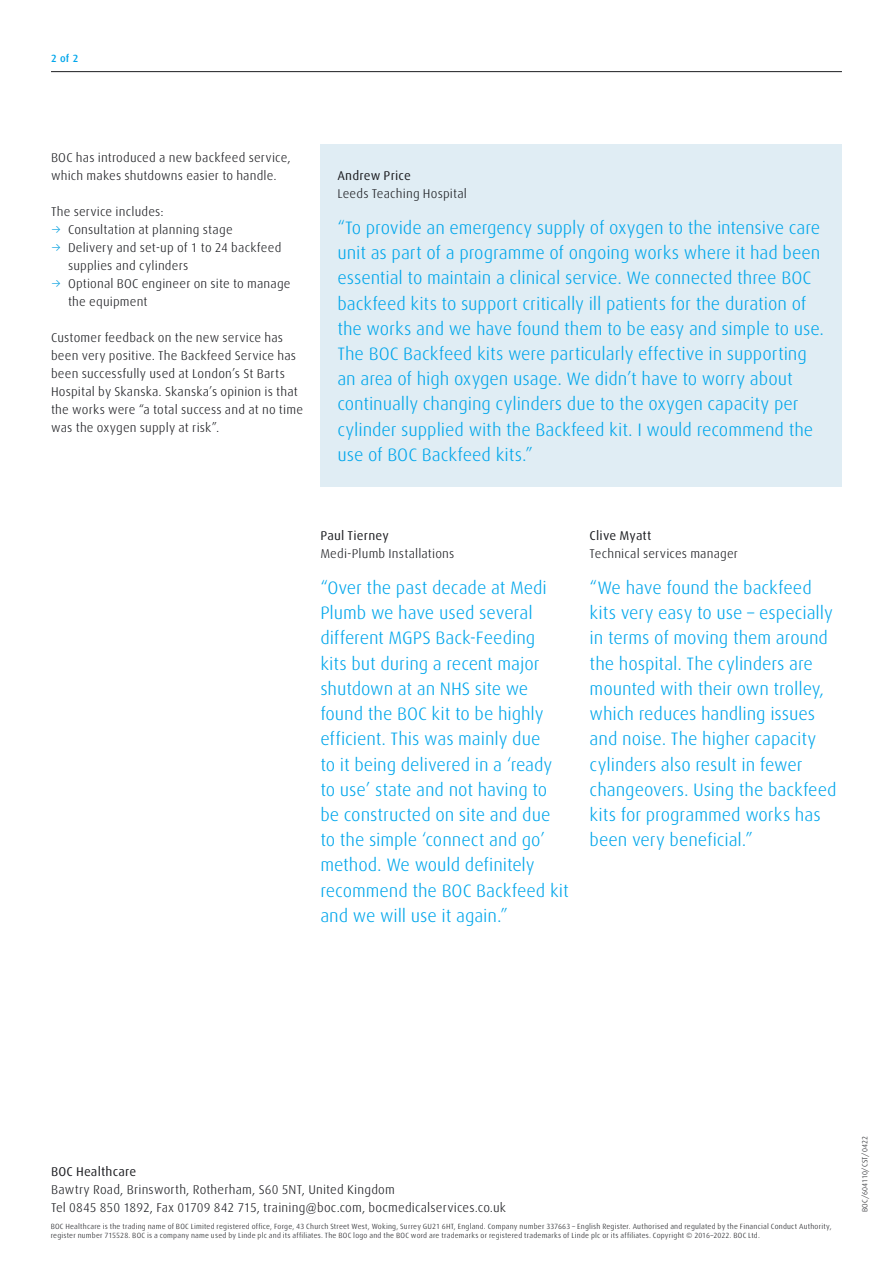
<style>
.page{position:relative;width:893px;height:1263px;background:#fff}
.page>*{position:absolute;margin:0;border:0;box-sizing:border-box;transform-origin:0 0}
.t1{font:300 18px/25.2px "Linde Dax Global";letter-spacing:-.005em;color:#00a6eb}
.t2{font:300 12.75px/18px "Linde Dax Global";letter-spacing:.01em;color:#1b1c20}
.t3{font:12.75px "Linde Dax Global";letter-spacing:.015em;color:#1b1c20}
.t4{font:500 10.5px "Linde Dax Global";color:#00a6eb}
.t5{font:300 7.5px/9px "Linde Dax Global";letter-spacing:.025em;color:#1b1c20}
.s1{color:#009edf}
</style>
<div class="page">
<hr style="left:51px;top:71px;width:791px;height:1px;background:#1b1c20">
<div style="left:320px;top:144px;width:522px;height:342px;background:#e0edf4"></div>
<p class="t4" style="left:51px;top:52px;width:29px">2 of 2</p>
<p class="t2" style="left:51px;top:149px;width:241px">BOC has introduced a new backfeed service, which makes shutdowns easier to handle.</p>
<p class="t2" style="left:51px;top:203px;width:114px">The service includes:</p>
<p class="t2" style="left:51px;top:221px;width:183px"><span class="s1">→</span> Consultation at planning stage</p>
<p class="t2" style="left:68px;top:239px;width:215px;text-indent:-17px"><span class="s1">→</span> Delivery and set-up of 1 to 24 backfeed supplies and cylinders</p>
<p class="t2" style="left:68px;top:275px;width:224px;text-indent:-17px"><span class="s1">→</span> Optional BOC engineer on site to manage the equipment</p>
<p class="t2" style="left:51px;top:329px;width:254px">Customer feedback on the new service has been very positive. The Backfeed Service has been successfully used at London’s St Barts Hospital by Skanska. Skanska’s opinion is that the works were “a total success and at no time was the oxygen supply at risk”.</p>
<p class="t3" style="left:337px;top:168px;width:75px">Andrew Price</p>
<p class="t2" style="left:337px;top:185px;width:131px">Leeds Teaching Hospital</p>
<p class="t1" style="left:337px;top:215px;width:488px">“To provide an emergency supply of oxygen to the intensive care unit as part of a programme of ongoing works where it had been essential to maintain a clinical service. We connected three BOC backfeed kits to support critically ill patients for the duration of the works and we have found them to be easy and simple to use.<br>The BOC Backfeed kits were particularly effective in supporting an area of high oxygen usage. We didn’t have to worry about continually changing cylinders due to the oxygen capacity per cylinder supplied with the Backfeed kit. I would recommend the use of BOC Backfeed kits.”</p>
<p class="t3" style="left:320px;top:528px;width:70px">Paul Tierney</p>
<p class="t2" style="left:320px;top:545px;width:136px">Medi-Plumb Installations</p>
<p class="t1" style="left:320px;top:575px;width:250px">“Over the past decade at Medi<br>Plumb we have used several different MGPS Back-Feeding<br>kits but during a recent major shutdown at an NHS site we found the BOC kit to be highly efficient. This was mainly due<br>to it being delivered in a ‘ready to use’ state and not having to be constructed on site and due to the simple ‘connect and go’ method. We would definitely recommend the BOC Backfeed kit and we will use it again.”</p>
<p class="t3" style="left:590px;top:528px;width:63px">Clive Myatt</p>
<p class="t2" style="left:590px;top:545px;width:150px">Technical services manager</p>
<p class="t1" style="left:590px;top:575px;width:249px">“We have found the backfeed kits very easy to use – especially in terms of moving them around the hospital. The cylinders are mounted with their own trolley, which reduces handling issues and noise. The higher capacity cylinders also result in fewer changeovers. Using the backfeed kits for programmed works has been very beneficial.”</p>
<p class="t3" style="left:51px;top:1164px;width:87px">BOC Healthcare</p>
<p class="t2" style="left:51px;top:1181px;width:457px">Bawtry Road, Brinsworth, Rotherham, S60 5NT, United Kingdom<br>Tel 0845 850 1892, Fax 01709 842 715, training@boc.com, bocmedicalservices.co.uk</p>
<p class="t5" style="left:51px;top:1222px;width:782px">BOC Healthcare is the trading name of BOC Limited registered office, Forge, 43 Church Street West, Woking, Surrey GU21 6HT, England. Company number 337663 – English Register. Authorised and regulated by the Financial Conduct Authority, register number 715528. BOC is a company name used by Linde plc and its affiliates. The BOC logo and the BOC word are trademarks or registered trademarks of Linde plc or its affiliates. Copyright © 2016–2022. BOC Ltd.</p>
<p class="t5" style="left:860px;top:1212px;width:77px;rotate:-90deg">BOC/604110/CST/0422</p>
</div>
